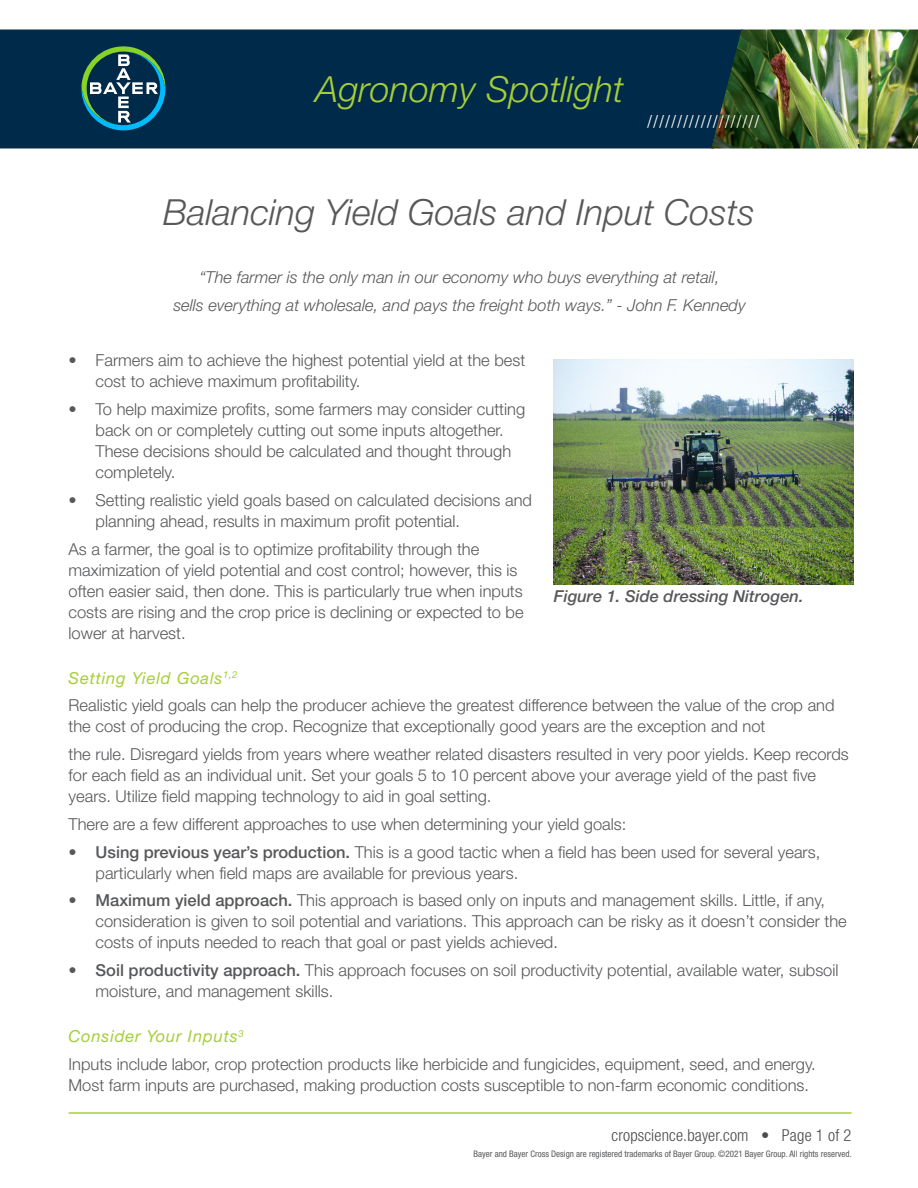
<style>
.page{position:relative;width:918px;height:1188px;background:#fff}
.page>*{position:absolute;margin:0;border:0;box-sizing:border-box;transform-origin:0 0}
.Title__Bayer{font:italic 300 36px "Helvetica Neue LT Pro";color:#57585a}
.t1{font:italic 300 36px "Helvetica Neue LT Pro";color:#a6ce39}
.t2{font:18px "Minion Pro";color:#fff}
.Universal_Text{font:300 16.5px/21px "Helvetica Neue";color:#57585a}
.Universal_Text-2{font:italic 300 16.5px "Helvetica Neue";color:#57585a}
.Subhead__Bayer{font:italic 16.5px "Helvetica Neue LT Pro";letter-spacing:.05em;color:#a6ce39}
.t3{font:300 condensed 16.5px "Helvetica Neue LT Std";letter-spacing:.01em;color:#4b4c4d}
.Universal_Caption{font:italic 500 16.5px "Helvetica Neue LT Pro";color:#57585a}
.t4{font:condensed 9px "Helvetica Neue LT Std";color:#57585a}
.s1{font-weight:500}
</style>
<div class="page">
<hr style="left:69px;top:1112px;width:783px;height:2px;background:#a6ce39">
<div style="left:0;top:30px;width:711px;height:118px;background:#002a49"></div>
<svg style="left:81px;top:46px;width:84px;height:84px;background:#285d6a"></svg>
<img style="left:711px;top:30px;width:207px;height:118px">
<img style="left:554px;top:360px;width:300px;height:224px">
<h1 class="t1" style="left:316px;top:67px;width:309px">Agronomy Spotlight</h1>
<p class="t2" style="left:647px;top:109px;width:115px">///////////////////</p>
<p class="Title__Bayer" style="left:163px;top:191px;width:593px">Balancing Yield Goals and Input Costs</p>
<p class="Universal_Text-2" style="left:199px;top:267px;width:522px">“The farmer is the only man in our economy who buys everything at retail,</p>
<p class="Universal_Text-2" style="left:173px;top:295px;width:574px">sells everything at wholesale, and pays the freight both ways.” - John F. Kennedy</p>
<p class="Universal_Text" style="left:96px;top:350px;width:431px;text-indent:-27px">• Farmers aim to achieve the highest potential yield at the best cost to achieve maximum profitability.</p>
<p class="Universal_Text" style="left:96px;top:398px;width:431px;text-indent:-27px">• To help maximize profits, some farmers may consider cutting back on or completely cutting out some inputs altogether.<br>These decisions should be calculated and thought through completely.</p>
<p class="Universal_Text" style="left:96px;top:489px;width:438px;text-indent:-27px">• Setting realistic yield goals based on calculated decisions and planning ahead, results in maximum profit potential.</p>
<p class="Universal_Text" style="left:69px;top:538px;width:457px">As a farmer, the goal is to optimize profitability through the maximization of yield potential and cost control; however, this is often easier said, then done. This is particularly true when inputs costs are rising and the crop price is declining or expected to be lower at harvest.</p>
<p class="Subhead__Bayer" style="left:69px;top:668px;width:171px">Setting Yield Goals<sup>1,2</sup></p>
<p class="Universal_Text" style="left:69px;top:695px;width:768px">Realistic yield goals can help the producer achieve the greatest difference between the value of the crop and the cost of producing the crop. Recognize that exceptionally good years are the exception and not</p>
<p class="Universal_Text" style="left:69px;top:743px;width:782px">the rule. Disregard yields from years where weather related disasters resulted in very poor yields. Keep records for each field as an individual unit. Set your goals 5 to 10 percent above your average yield of the past five years. Utilize field mapping technology to aid in goal setting.</p>
<p class="Universal_Text" style="left:69px;top:813px;width:559px">There are a few different approaches to use when determining your yield goals:</p>
<p class="Universal_Text" style="left:96px;top:841px;width:726px;text-indent:-27px"><span class="s1">• Using previous year’s production.</span> This is a good tactic when a field has been used for several years, particularly when field maps are available for previous years.</p>
<p class="Universal_Text" style="left:96px;top:890px;width:753px;text-indent:-27px"><span class="s1">• Maximum yield approach.</span> This approach is based only on inputs and management skills. Little, if any, consideration is given to soil potential and variations. This approach can be risky as it doesn’t consider the costs of inputs needed to reach that goal or past yields achieved.</p>
<p class="Universal_Text" style="left:96px;top:959px;width:745px;text-indent:-27px"><span class="s1">• Soil productivity approach.</span> This approach focuses on soil productivity potential, available water, subsoil moisture, and management skills.</p>
<p class="Subhead__Bayer" style="left:69px;top:1026px;width:177px">Consider Your Inputs<sup>3</sup></p>
<p class="Universal_Text" style="left:69px;top:1053px;width:749px">Inputs include labor, crop protection products like herbicide and fungicides, equipment, seed, and energy.<br>Most farm inputs are purchased, making production costs susceptible to non-farm economic conditions.</p>
<p class="Universal_Caption" style="left:554px;top:586px;width:251px">Figure 1. Side dressing Nitrogen.</p>
<p class="t3" style="left:612px;top:1126px;width:242px">cropscience.bayer.com • Page 1 of 2</p>
<p class="t4" style="left:474px;top:1149px;width:380px">Bayer and Bayer Cross Design are registered trademarks of Bayer Group. ©2021 Bayer Group. All rights reserved.</p>
</div>
